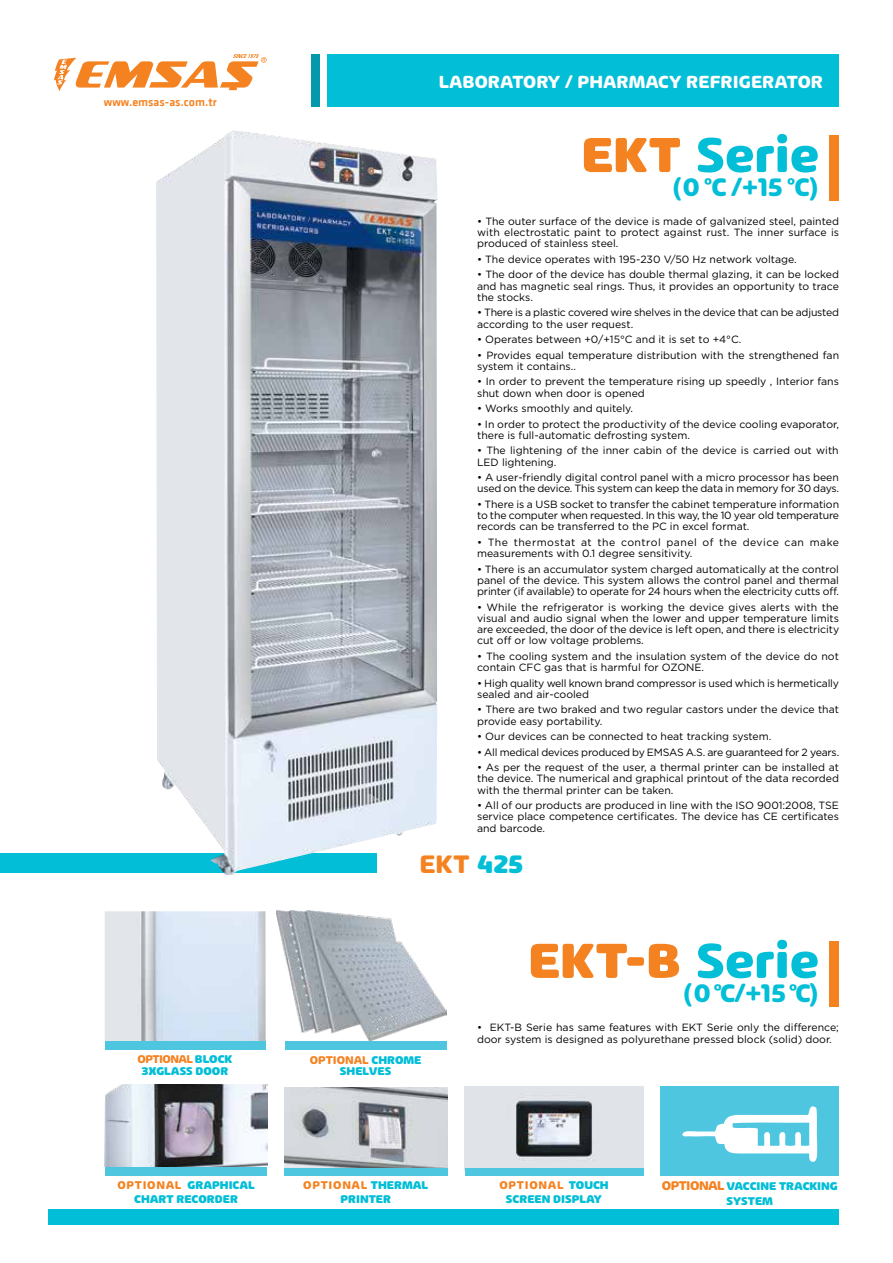
<style>
.page{position:relative;width:893px;height:1263px;background:#fff}
.page>*{position:absolute;margin:0;border:0;box-sizing:border-box;transform-origin:0 0}
.t1{font:800 52.5px "Arlon";color:#f58220}
.t2{font:700 52.5px "Arlon";color:#03bed7}
.t3{font:700 27px "Arlon";color:#03bed7}
.t4{font:700 27px "Arlon";color:#f58220}
.t5{font:700 18.75px "Arlon";color:#fff}
.t6{font:800 12px/14.4px "Arlon";color:#03bed7;text-align:center}
.t7{font:12px "Klavika KALIN";color:#f58220}
.t8{font:10.5px/11.2px "Gotham";color:#000}
.t9{font:10.5px/11.2px "Gotham";letter-spacing:-.02em;color:#000}
.t10{font:10.5px/11.2px "Gotham";letter-spacing:.03em;color:#000}
.s1{font-weight:700;color:#f58220}
.s2{font-weight:800;color:#f58220}
.s3{font-weight:800;color:#03bed7}
.s4{font-weight:700;color:#03bed7}
.s5{font-weight:700;font-size:13.5px;color:#f58220}
</style>
<div class="page">
<svg style="left:54px;top:54px;width:213px;height:37px"></svg>
<div style="left:312px;top:54px;width:8px;height:52px;background:#0498ac"></div>
<div style="left:327px;top:54px;width:512px;height:52px;background:#03bed7"></div>
<div style="left:48px;top:1209px;width:791px;height:15px;background:#03bed7"></div>
<div style="left:0;top:853px;width:377px;height:20px;background:#03bed7"></div>
<img style="left:156px;top:130px;width:282px;height:745px">
<img style="left:105px;top:1084px;width:162px;height:83px">
<div style="left:105px;top:1167px;width:162px;height:8px;background:#4fc6e0"></div>
<img style="left:284px;top:1088px;width:164px;height:81px">
<div style="left:284px;top:1169px;width:164px;height:7px;background:#4fc6e0"></div>
<img style="left:465px;top:1086px;width:178px;height:82px">
<div style="left:465px;top:1168px;width:178px;height:7px;background:#4fc6e0"></div>
<img style="left:105px;top:911px;width:161px;height:130px">
<div style="left:105px;top:1041px;width:160px;height:8px;background:#4fc6e0"></div>
<img style="left:277px;top:910px;width:169px;height:130px">
<div style="left:285px;top:1041px;width:161px;height:8px;background:#4fc6e0"></div>
<div style="left:661px;top:1086px;width:178px;height:90px;background:#4fc6e0"></div>
<svg style="left:682px;top:1106px;width:136px;height:56px"></svg>
<div style="left:830px;top:135px;width:9px;height:66px;background:#f58220"></div>
<div style="left:830px;top:941px;width:9px;height:66px;background:#f58220"></div>
<p class="t7" style="left:104px;top:95px;width:114px">www.emsas-as.com.tr</p>
<p class="t6" style="left:137px;top:1053px;width:97px;line-height:11.4px"><span class="s1">OPTIONAL</span> BLOCK<br>3XGLASS DOOR</p>
<p class="t6" style="left:117px;top:1176px;width:139px"><span class="s1">OPTIONAL</span> GRAPHICAL<br>CHART RECORDER</p>
<h3 class="t5" style="left:439px;top:68px;width:386px">LABORATORY / PHARMACY REFRIGERATOR</h3>
<h1 class="t2" style="left:581px;top:116px;width:239px"><span class="s2">EKT</span> Serie</h1>
<h2 class="t3" style="left:672px;top:168px;width:149px">(0 °C /+15 °C)</h2>
<p class="t8" style="left:477px;top:215px;width:363px;text-align:justify">• The outer surface of the device is made of galvanized steel, painted with electrostatic paint to protect against rust. The inner surface is produced of stainless steel.</p>
<p class="t8" style="left:477px;top:253px;width:321px">• The device operates with 195-230 V/50 Hz network voltage.</p>
<p class="t8" style="left:477px;top:269px;width:363px;text-align:justify">• The door of the device has double thermal glazing, it can be locked and has magnetic seal rings. Thus, it provides an opportunity to trace the stocks.</p>
<p class="t9" style="left:477px;top:307px;width:363px">• There is a plastic covered wire shelves in the device that can be adjusted according to the user request.</p>
<p class="t8" style="left:477px;top:334px;width:266px">• Operates between +0/+15°C and it is set to +4°C.</p>
<p class="t8" style="left:477px;top:349px;width:364px">• Provides equal temperature distribution with the strengthened fan system it contains..</p>
<p class="t8" style="left:477px;top:376px;width:363px">• In order to prevent the temperature rising up speedly , Interior fans shut down when door is opened</p>
<p class="t8" style="left:477px;top:403px;width:157px">• Works smoothly and quitely.</p>
<p class="t8" style="left:477px;top:418px;width:363px">• In order to protect the productivity of the device cooling evaporator, there is full-automatic defrosting system.</p>
<p class="t8" style="left:477px;top:445px;width:363px">• The lightening of the inner cabin of the device is carried out with<br>LED lightening.</p>
<p class="t9" style="left:477px;top:472px;width:364px">• A user-friendly digital control panel with a micro processor has been used on the device. This system can keep the data in memory for 30 days.</p>
<p class="t8" style="left:477px;top:498px;width:364px;text-align:justify">• There is a USB socket to transfer the cabinet temperature information to the computer when requested. In this way, the 10 year old temperature records can be transferred to the PC in excel format.</p>
<p class="t10" style="left:477px;top:536px;width:363px">• The thermostat at the control panel of the device can make measurements with 0.1 degree sensitivity.</p>
<p class="t8" style="left:477px;top:563px;width:363px;text-align:justify">• There is an accumulator system charged automatically at the control panel of the device. This system allows the control panel and thermal printer (if available) to operate for 24 hours when the electricity cutts off.</p>
<p class="t8" style="left:477px;top:601px;width:364px;text-align:justify">• While the refrigerator is working the device gives alerts with the visual and audio signal when the lower and upper temperature limits are exceeded, the door of the device is left open, and there is electricity cut off or low voltage problems.</p>
<p class="t8" style="left:477px;top:650px;width:363px">• The cooling system and the insulation system of the device do not contain CFC gas that is harmful for OZONE.</p>
<p class="t8" style="left:477px;top:677px;width:363px">• High quality well known brand compressor is used which is hermetically sealed and air-cooled</p>
<p class="t8" style="left:477px;top:704px;width:363px">• There are two braked and two regular castors under the device that provide easy portability.</p>
<p class="t8" style="left:477px;top:730px;width:296px">• Our devices can be connected to heat tracking system.</p>
<p class="t9" style="left:477px;top:746px;width:364px">• All medical devices produced by EMSAS A.S. are guaranteed for 2 years.</p>
<p class="t8" style="left:477px;top:761px;width:363px;text-align:justify">• As per the request of the user, a thermal printer can be installed at the device. The numerical and graphical printout of the data recorded with the thermal printer can be taken.</p>
<p class="t8" style="left:477px;top:799px;width:363px;text-align:justify">• All of our products are produced in line with the ISO 9001:2008, TSE service place competence certificates. The device has CE certificates and barcode.</p>
<h2 class="t4" style="left:419px;top:844px;width:105px">EKT <span class="s3">425</span></h2>
<h1 class="t1" style="left:528px;top:921px;width:292px">EKT-B <span class="s4">Serie</span></h1>
<h2 class="t3" style="left:682px;top:973px;width:138px">(0 °C/+15 °C)</h2>
<p class="t6" style="left:310px;top:1053px;width:113px;line-height:11.4px"><span class="s1">OPTIONAL</span> CHROME<br>SHELVES</p>
<p class="t8" style="left:477px;top:1020px;width:363px;line-height:12.6px">• EKT-B Serie has same features with EKT Serie only the difference; door system is designed as polyurethane pressed block (solid) door.</p>
<p class="t6" style="left:303px;top:1176px;width:126px"><span class="s1">OPTIONAL</span> THERMAL<br>PRINTER</p>
<p class="t6" style="left:499px;top:1176px;width:111px"><span class="s1">OPTIONAL</span> TOUCH<br>SCREEN DISPLAY</p>
<p class="t6" style="left:662px;top:1178px;width:177px"><span class="s5">OPTIONAL</span> VACCINE TRACKING<br>SYSTEM</p>
</div>
